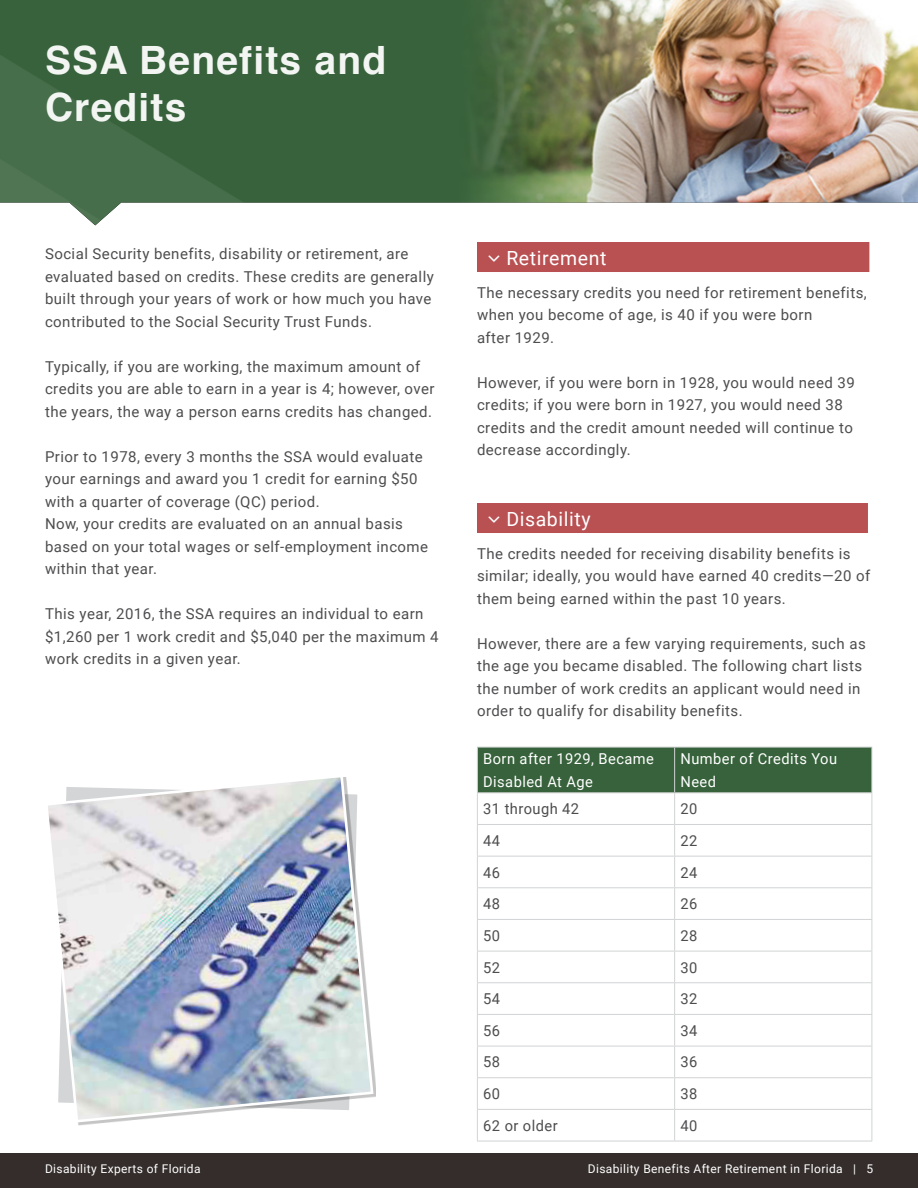
<style>
.page{position:relative;width:918px;height:1188px;background:#fff}
.page>*{position:absolute;margin:0;border:0;box-sizing:border-box;transform-origin:0 0}
.t1{font:700 39px/46.8px "Helvetica";letter-spacing:.03em;color:#fff}
.t2{font:19.5px "Roboto";letter-spacing:.03em;color:#fff}
.t3{font:15px/22.5px "Roboto";letter-spacing:.03em;color:#4d4d4f}
.t4{font:15px/22.5px "Roboto";letter-spacing:.03em;color:#fff}
.t5{font:12px "Roboto";letter-spacing:.03em;color:#fff}
</style>
<div class="page">
<img style="left:0;top:0;width:918px;height:225px">
<div style="left:477px;top:242px;width:392px;height:30px;background:#b95153"></div>
<div style="left:477px;top:503px;width:391px;height:30px;background:#b95153"></div>
<div style="left:478px;top:748px;width:394px;height:44px;background:#37623b"></div>
<hr style="left:674px;top:747px;width:1px;height:45px;background:#d1d3d4">
<hr style="left:477px;top:793px;width:1px;height:31px;background:#d1d3d4">
<hr style="left:674px;top:793px;width:1px;height:31px;background:#d1d3d4">
<hr style="left:872px;top:793px;width:1px;height:31px;background:#d1d3d4">
<hr style="left:477px;top:824px;width:198px;height:1px;background:#d1d3d4">
<hr style="left:477px;top:825px;width:1px;height:31px;background:#d1d3d4">
<hr style="left:675px;top:824px;width:197px;height:1px;background:#d1d3d4">
<hr style="left:674px;top:825px;width:1px;height:31px;background:#d1d3d4">
<hr style="left:872px;top:825px;width:1px;height:31px;background:#d1d3d4">
<hr style="left:674px;top:857px;width:1px;height:30px;background:#d1d3d4">
<hr style="left:477px;top:887px;width:198px;height:1px;background:#d1d3d4">
<hr style="left:675px;top:887px;width:197px;height:1px;background:#d1d3d4">
<hr style="left:674px;top:888px;width:1px;height:31px;background:#d1d3d4">
<hr style="left:477px;top:919px;width:198px;height:1px;background:#d1d3d4">
<hr style="left:675px;top:919px;width:197px;height:1px;background:#d1d3d4">
<hr style="left:674px;top:920px;width:1px;height:31px;background:#d1d3d4">
<hr style="left:477px;top:951px;width:198px;height:1px;background:#d1d3d4">
<hr style="left:675px;top:951px;width:197px;height:1px;background:#d1d3d4">
<hr style="left:674px;top:951px;width:1px;height:31px;background:#d1d3d4">
<hr style="left:477px;top:982px;width:198px;height:1px;background:#d1d3d4">
<hr style="left:675px;top:982px;width:197px;height:1px;background:#d1d3d4">
<hr style="left:674px;top:983px;width:1px;height:31px;background:#d1d3d4">
<hr style="left:477px;top:1014px;width:198px;height:1px;background:#d1d3d4">
<hr style="left:675px;top:1014px;width:197px;height:1px;background:#d1d3d4">
<hr style="left:674px;top:1015px;width:1px;height:31px;background:#d1d3d4">
<hr style="left:477px;top:1046px;width:198px;height:1px;background:#d1d3d4">
<hr style="left:675px;top:1046px;width:197px;height:1px;background:#d1d3d4">
<hr style="left:674px;top:1046px;width:1px;height:31px;background:#d1d3d4">
<hr style="left:477px;top:1078px;width:1px;height:31px;background:#d1d3d4">
<hr style="left:674px;top:1078px;width:1px;height:31px;background:#d1d3d4">
<hr style="left:872px;top:1078px;width:1px;height:31px;background:#d1d3d4">
<hr style="left:477px;top:1109px;width:198px;height:1px;background:#d1d3d4">
<hr style="left:477px;top:1110px;width:1px;height:31px;background:#d1d3d4">
<hr style="left:675px;top:1109px;width:197px;height:1px;background:#d1d3d4">
<hr style="left:674px;top:1110px;width:1px;height:31px;background:#d1d3d4">
<hr style="left:872px;top:1110px;width:1px;height:31px;background:#d1d3d4">
<hr style="left:477px;top:1141px;width:198px;height:1px;background:#d1d3d4">
<hr style="left:675px;top:1141px;width:197px;height:1px;background:#d1d3d4">
<hr style="left:477px;top:747px;width:198px;height:1px;background:#d1d3d4">
<hr style="left:477px;top:747px;width:1px;height:45px;background:#d1d3d4">
<hr style="left:675px;top:747px;width:197px;height:1px;background:#d1d3d4">
<hr style="left:872px;top:747px;width:1px;height:45px;background:#d1d3d4">
<hr style="left:477px;top:792px;width:198px;height:1px;background:#d1d3d4">
<hr style="left:675px;top:792px;width:197px;height:1px;background:#d1d3d4">
<hr style="left:477px;top:856px;width:198px;height:1px;background:#d1d3d4">
<hr style="left:477px;top:857px;width:1px;height:30px;background:#d1d3d4">
<hr style="left:675px;top:856px;width:197px;height:1px;background:#d1d3d4">
<hr style="left:872px;top:857px;width:1px;height:30px;background:#d1d3d4">
<hr style="left:477px;top:888px;width:1px;height:31px;background:#d1d3d4">
<hr style="left:872px;top:888px;width:1px;height:31px;background:#d1d3d4">
<hr style="left:477px;top:920px;width:1px;height:31px;background:#d1d3d4">
<hr style="left:872px;top:920px;width:1px;height:31px;background:#d1d3d4">
<hr style="left:477px;top:951px;width:1px;height:31px;background:#d1d3d4">
<hr style="left:872px;top:951px;width:1px;height:31px;background:#d1d3d4">
<hr style="left:477px;top:983px;width:1px;height:31px;background:#d1d3d4">
<hr style="left:872px;top:983px;width:1px;height:31px;background:#d1d3d4">
<hr style="left:477px;top:1015px;width:1px;height:31px;background:#d1d3d4">
<hr style="left:872px;top:1015px;width:1px;height:31px;background:#d1d3d4">
<hr style="left:477px;top:1046px;width:1px;height:31px;background:#d1d3d4">
<hr style="left:872px;top:1046px;width:1px;height:31px;background:#d1d3d4">
<hr style="left:477px;top:1077px;width:198px;height:1px;background:#d1d3d4">
<hr style="left:675px;top:1077px;width:197px;height:1px;background:#d1d3d4">
<img style="left:48px;top:777px;width:327px;height:347px">
<div style="left:0;top:1154px;width:918px;height:34px;background:#342d2b"></div>
<h1 class="t1" style="left:45px;top:38px;width:343px">SSA Benefits and<br>Credits</h1>
<p class="t3" style="left:45px;top:242px;width:390px">Social Security benefits, disability or retirement, are evaluated based on credits. These credits are generally built through your years of work or how much you have contributed to the Social Security Trust Funds.</p>
<p class="t3" style="left:45px;top:354px;width:391px">Typically, if you are working, the maximum amount of credits you are able to earn in a year is 4; however, over the years, the way a person earns credits has changed.</p>
<p class="t3" style="left:45px;top:444px;width:385px">Prior to 1978, every 3 months the SSA would evaluate your earnings and award you 1 credit for earning $50 with a quarter of coverage (QC) period.<br>Now, your credits are evaluated on an annual basis based on your total wages or self-employment income within that year.</p>
<p class="t3" style="left:45px;top:602px;width:395px">This year, 2016, the SSA requires an individual to earn $1,260 per 1 work credit and $5,040 per the maximum 4 work credits in a given year.</p>
<h2 class="t2" style="left:506px;top:244px;width:102px">Retirement</h2>
<p class="t3" style="left:477px;top:280px;width:391px">The necessary credits you need for retirement benefits, when you become of age, is 40 if you were born<br>after 1929.</p>
<p class="t3" style="left:477px;top:370px;width:379px">However, if you were born in 1928, you would need 39 credits; if you were born in 1927, you would need 38 credits and the credit amount needed will continue to decrease accordingly.</p>
<h2 class="t2" style="left:506px;top:505px;width:86px">Disability</h2>
<p class="t3" style="left:477px;top:541px;width:395px">The credits needed for receiving disability benefits is similar; ideally, you would have earned 40 credits—20 of them being earned within the past 10 years.</p>
<p class="t3" style="left:477px;top:631px;width:390px">However, there are a few varying requirements, such as the age you became disabled. The following chart lists the number of work credits an applicant would need in order to qualify for disability benefits.</p>
<p class="t4" style="left:483px;top:747px;width:172px">Born after 1929, Became<br>Disabled At Age</p>
<p class="t4" style="left:681px;top:747px;width:158px">Number of Credits You<br>Need</p>
<p class="t3" style="left:483px;top:797px;width:97px">31 through 42</p>
<p class="t3" style="left:681px;top:797px;width:18px">20</p>
<p class="t3" style="left:483px;top:829px;width:18px">44</p>
<p class="t3" style="left:681px;top:829px;width:18px">22</p>
<p class="t3" style="left:483px;top:860px;width:18px">46</p>
<p class="t3" style="left:681px;top:860px;width:18px">24</p>
<p class="t3" style="left:483px;top:892px;width:18px">48</p>
<p class="t3" style="left:681px;top:892px;width:18px">26</p>
<p class="t3" style="left:483px;top:924px;width:18px">50</p>
<p class="t3" style="left:681px;top:924px;width:18px">28</p>
<p class="t3" style="left:483px;top:955px;width:18px">52</p>
<p class="t3" style="left:681px;top:955px;width:18px">30</p>
<p class="t3" style="left:483px;top:987px;width:18px">54</p>
<p class="t3" style="left:681px;top:987px;width:18px">32</p>
<p class="t3" style="left:483px;top:1019px;width:18px">56</p>
<p class="t3" style="left:681px;top:1019px;width:18px">34</p>
<p class="t3" style="left:483px;top:1050px;width:18px">58</p>
<p class="t3" style="left:681px;top:1050px;width:18px">36</p>
<p class="t3" style="left:483px;top:1082px;width:18px">60</p>
<p class="t3" style="left:681px;top:1082px;width:18px">38</p>
<p class="t3" style="left:483px;top:1114px;width:76px">62 or older</p>
<p class="t3" style="left:681px;top:1114px;width:18px">40</p>
<p class="t5" style="left:45px;top:1160px;width:157px">Disability Experts of Florida</p>
<p class="t5" style="left:588px;top:1160px;width:287px">Disability Benefits After Retirement in Florida | 5</p>
</div>
